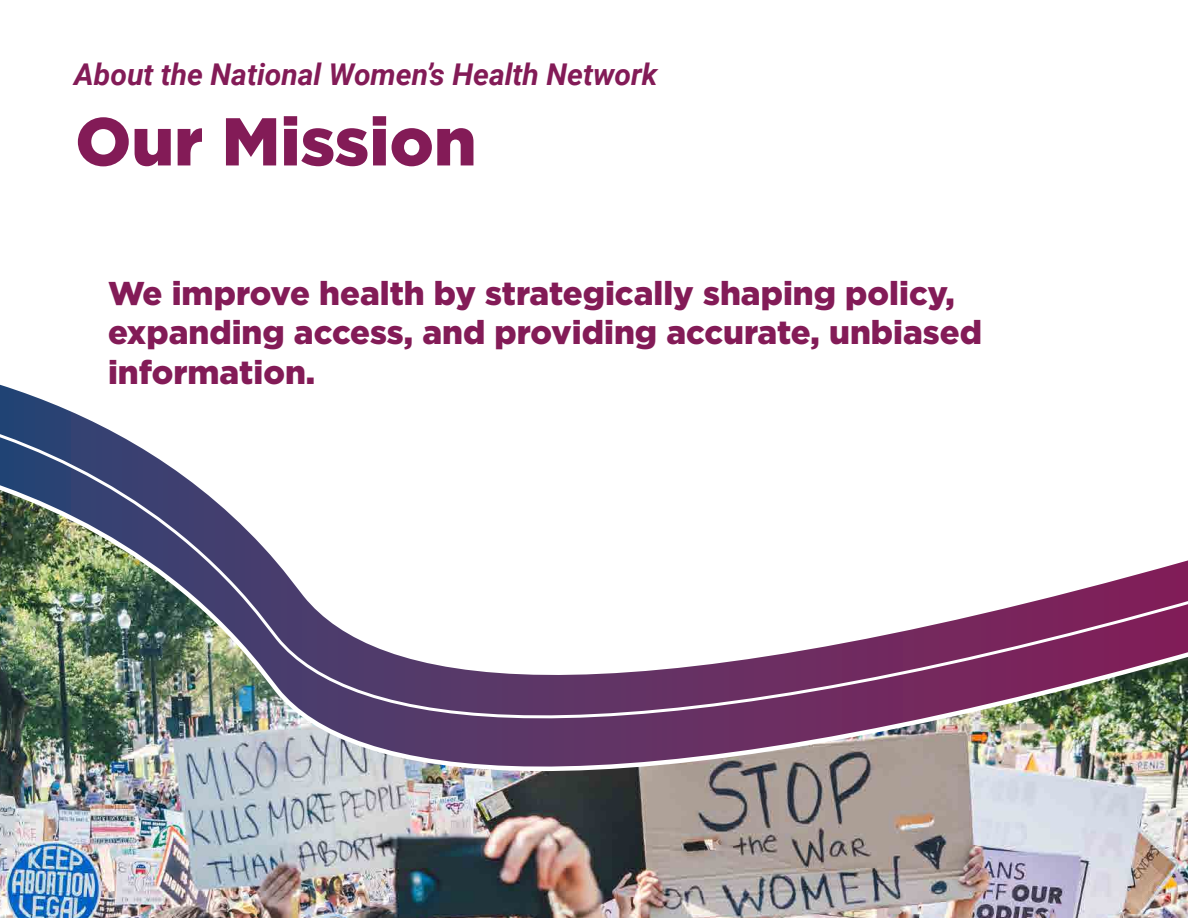
<style>
.page{position:relative;width:1188px;height:918px;background:#fff}
.page>*{position:absolute;margin:0;border:0;box-sizing:border-box;transform-origin:0 0}
.t1{font:900 67.5px "Gotham";color:#831b57}
.t2{font:900 33px/39.6px "Gotham";color:#831b57}
.t3{font:italic 700 30px "Roboto";color:#831b57}
</style>
<div class="page">
<svg style="left:0;top:398px;width:141px;height:50px"></svg>
<img style="left:0;top:448px;width:1188px;height:470px">
<p class="t3" style="left:74px;top:53px;width:585px">About the National Women’s Health Network</p>
<h1 class="t1" style="left:75px;top:103px;width:403px">Our Mission</h1>
<p class="t2" style="left:108px;top:273px;width:876px">We improve health by strategically shaping policy, expanding access, and providing accurate, unbiased information.</p>
</div>
